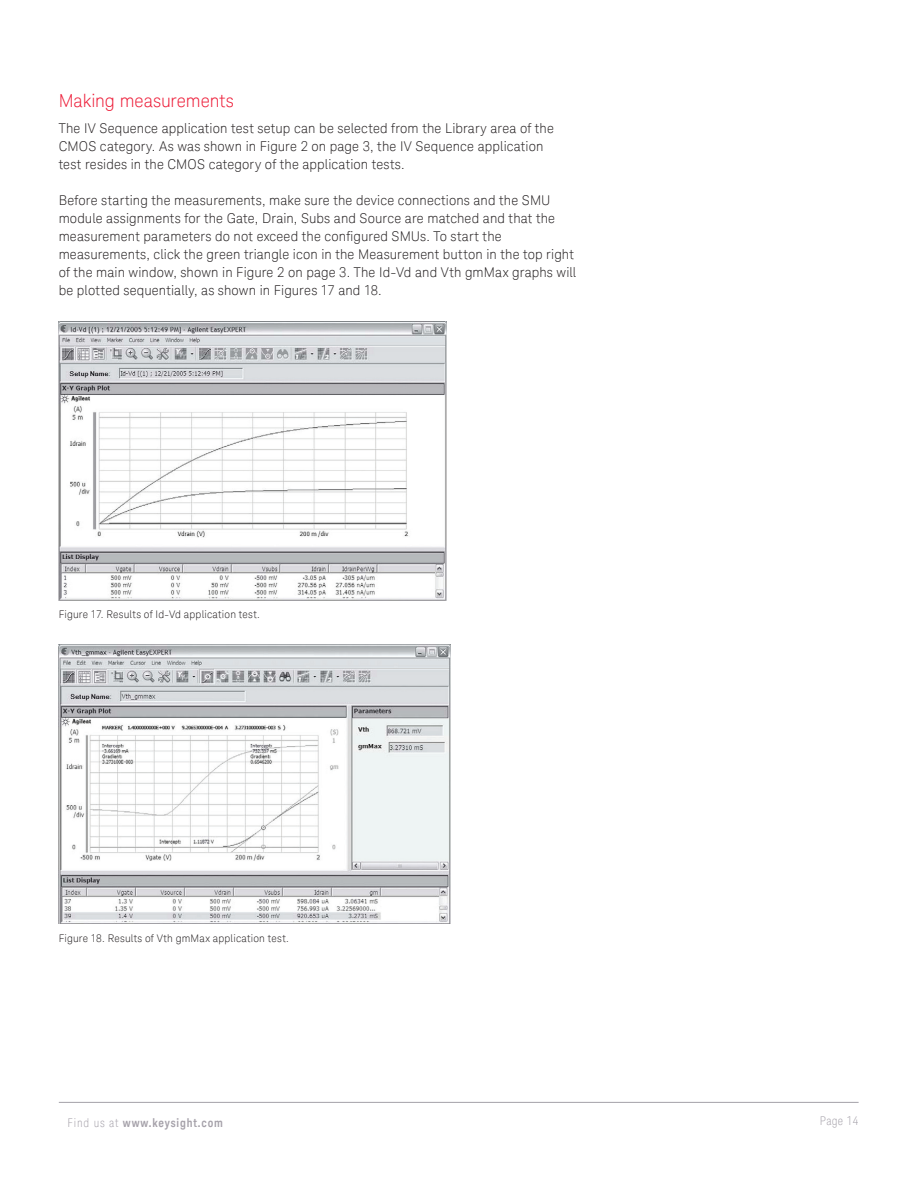
<style>
.page{position:relative;width:918px;height:1188px;background:#fff}
.page>*{position:absolute;margin:0;border:0;box-sizing:border-box;transform-origin:0 0}
.t1{font:300 18px "Keysight Sans";letter-spacing:-.005em;color:#ed1a36}
.t2{font:300 13.5px/18px "Keysight Sans";letter-spacing:.01em;color:#231f20}
.t3{font:700 12px "Keysight Sans Condensed";letter-spacing:.07em;color:#a6a2aa}
.t4{font:300 condensed 12px "Keysight Sans";letter-spacing:.03em;color:#a6a2aa}
.t5{font:300 10.5px "Keysight Sans";letter-spacing:.02em;color:#231f20}
.s1{font-family:"Keysight Sans";font-weight:300;font-stretch:condensed}
</style>
<div class="page">
<hr style="left:59px;top:1102px;width:800px;height:1px;background:#a3a1a8">
<img style="left:59px;top:322px;width:388px;height:278px">
<img style="left:59px;top:644px;width:391px;height:280px">
<h1 class="t1" style="left:59px;top:90px;width:177px">Making measurements</h1>
<p class="t2" style="left:59px;top:120px;width:497px">The IV Sequence application test setup can be selected from the Library area of the<br>CMOS category. As was shown in Figure 2 on page 3, the IV Sequence application test resides in the CMOS category of the application tests.</p>
<p class="t2" style="left:59px;top:191px;width:519px">Before starting the measurements, make sure the device connections and the SMU module assignments for the Gate, Drain, Subs and Source are matched and that the measurement parameters do not exceed the configured SMUs. To start the measurements, click the green triangle icon in the Measurement button in the top right of the main window, shown in Figure 2 on page 3. The Id-Vd and Vth gmMax graphs will be plotted sequentially, as shown in Figures 17 and 18.</p>
<p class="t5" style="left:59px;top:609px;width:203px">Figure 17. Results of Id-Vd application test.</p>
<p class="t5" style="left:59px;top:933px;width:232px">Figure 18. Results of Vth gmMax application test.</p>
<p class="t3" style="left:68px;top:1115px;width:157px"><span class="s1">Find us at</span> www.keysight.com</p>
<p class="t4" style="left:820px;top:1113px;width:40px">Page 14</p>
</div>
